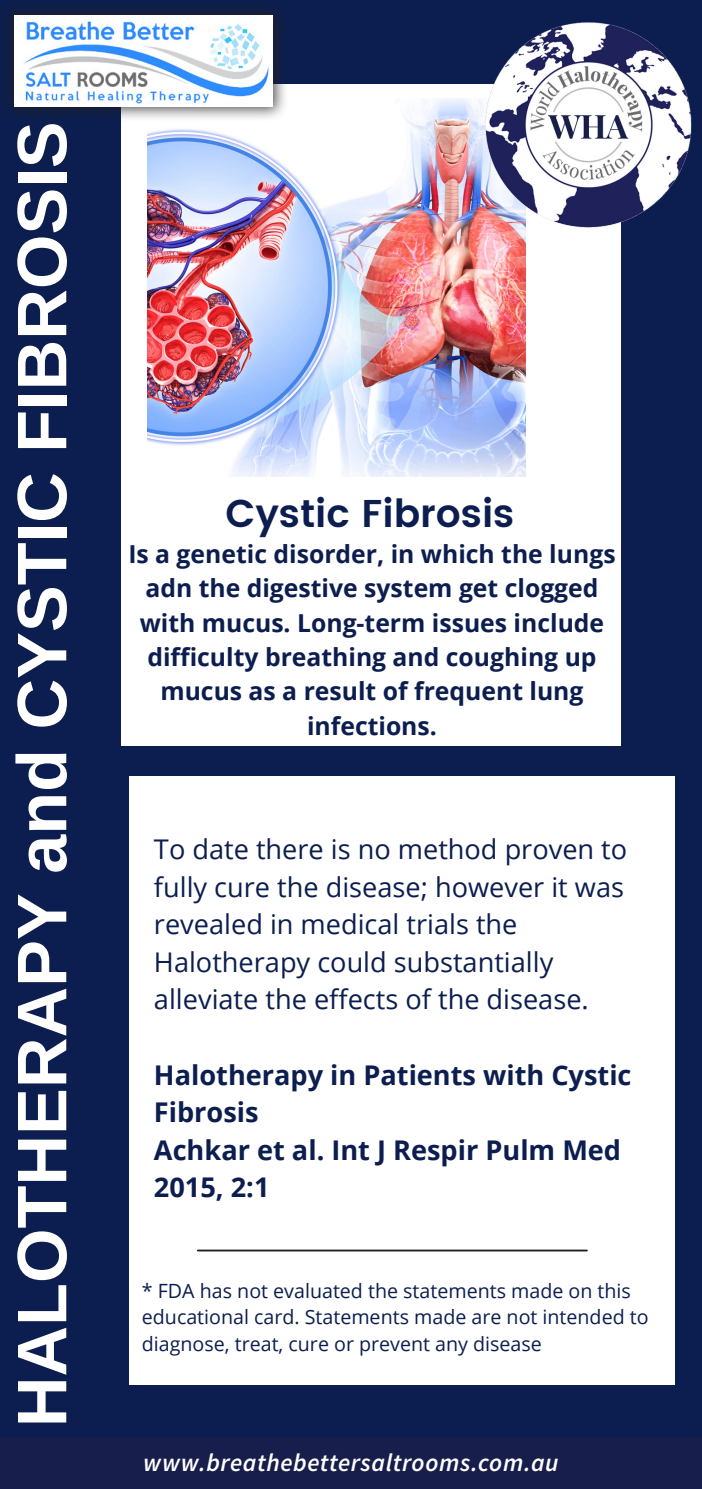
<style>
.page{position:relative;width:702px;height:1489px;background:#fff}
.page>*{position:absolute;margin:0;border:0;box-sizing:border-box;transform-origin:0 0}
.t1{font:700 70px "Arimo";color:#fff}
.t2{font:600 38.75px "Poppins";color:#0c1e4f}
.t3{font:27.25px/37.5px "Open Sans";color:#0c1e4f}
.t4{font:700 27.25px/37.5px "Open Sans";color:#0c1e4f}
.t5{font:italic 600 25px "Source Sans Pro";letter-spacing:.025em;color:#fff}
.t6{font:700 24.75px/34.2px "Open Sans";color:#0c1e4f;text-align:center}
.t7{font:19.75px/26.2px "Open Sans";color:#0c1e4f}
</style>
<div class="page">
<div style="left:0;top:0;width:701px;height:1488px;background:#0c1e4f"></div>
<div style="left:121px;top:84px;width:500px;height:661px;background:#fff"></div>
<img style="left:147px;top:98px;width:378px;height:379px">
<img style="left:452px;top:22px;width:240px;height:240px">
<div style="left:130px;top:775px;width:544px;height:609px;background:#fff"></div>
<hr style="left:198px;top:1249px;width:389px;height:2px;background:#231f20">
<div style="left:0;top:0;width:289px;height:122px;background:#231f20;opacity:.75"></div>
<img style="left:14px;top:15px;width:259px;height:91px">
<div style="left:0;top:1437px;width:702px;height:51px;background:#181e4c"></div>
<h1 class="t1" style="left:-6px;top:1426px;width:1307px;rotate:-90deg">HALOTHERAPY and CYSTIC FIBROSIS</h1>
<h2 class="t2" style="left:225px;top:484px;width:290px">Cystic Fibrosis</h2>
<p class="t6" style="left:128px;top:536px;width:489px">Is a genetic disorder, in which the lungs adn the digestive system get clogged with mucus. Long-term issues include difficulty breathing and coughing up mucus as a result of frequent lung infections.</p>
<p class="t3" style="left:154px;top:829px;width:475px">To date there is no method proven to fully cure the disease; however it was revealed in medical trials the Halotherapy could substantially alleviate the effects of the disease.</p>
<p class="t4" style="left:154px;top:1055px;width:479px">Halotherapy in Patients with Cystic<br>Fibrosis<br>Achkar et al. Int J Respir Pulm Med<br>2015, 2:1</p>
<p class="t7" style="left:142px;top:1277px;width:508px">* FDA has not evaluated the statements made on this educational card. Statements made are not intended to diagnose, treat, cure or prevent any disease</p>
<p class="t5" style="left:143px;top:1446px;width:417px">www.breathebettersaltrooms.com.au</p>
</div>
